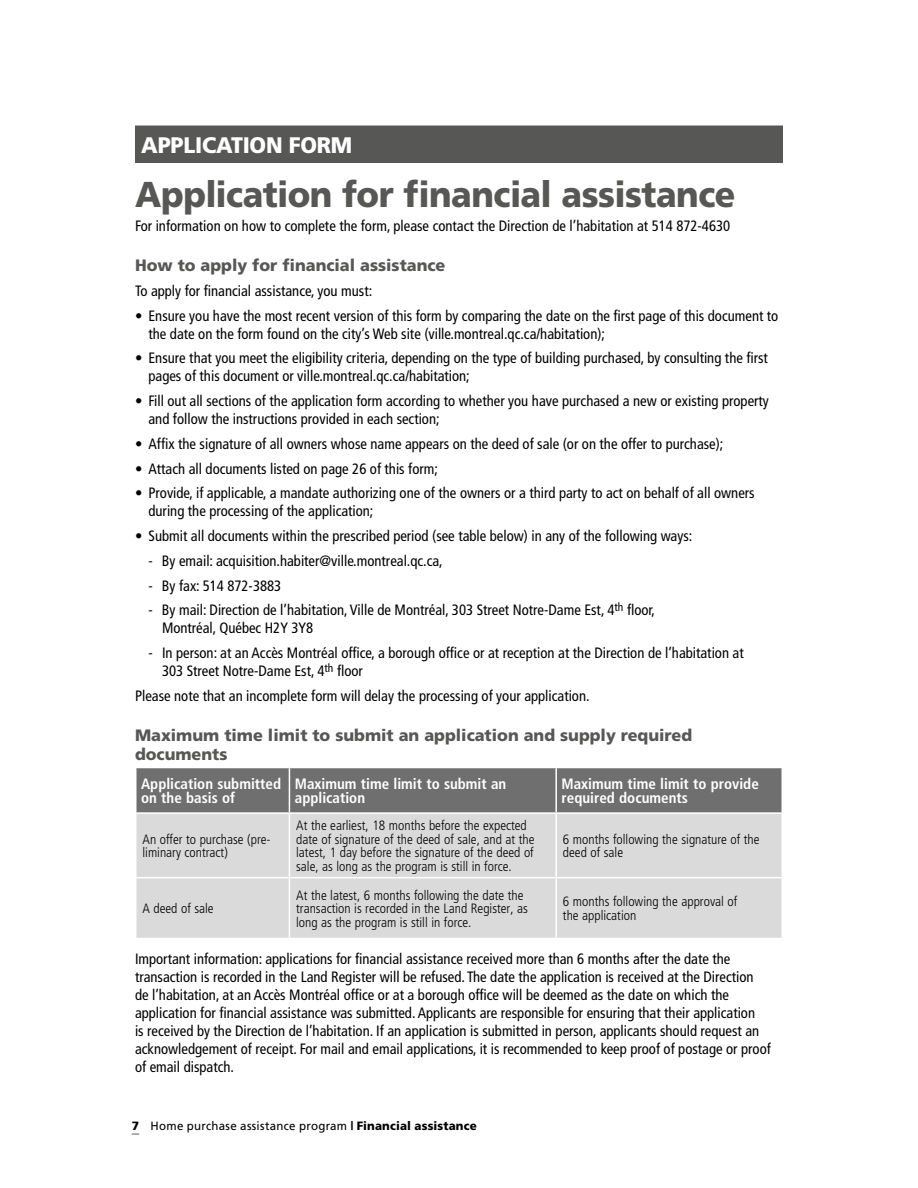
<style>
.page{position:relative;width:918px;height:1188px;background:#fff}
.page>*{position:absolute;margin:0;border:0;box-sizing:border-box;transform-origin:0 0}
.t1{font:900 36px "Frutiger";letter-spacing:-.015em;color:#575756;scale:.94 1}
.t2{font:900 22.5px "Frutiger";letter-spacing:-.01em;color:#fff;scale:.95 1}
.t3{font:900 16.5px/19.5px "Frutiger";color:#575756}
.t4{font:condensed 15px/18px "Frutiger";color:#000}
.t5{font:700 condensed 15px/13.5px "Frutiger";color:#fff}
.t6{font:300 condensed 13.5px/13.5px "Frutiger";color:#000}
.t7{font:12px "Frutiger";letter-spacing:.025em;color:#000;scale:.96 1}
.s1{font-weight:900}
</style>
<div class="page">
<svg style="left:132px;top:1133px;width:7px;height:2px"></svg>
<div style="left:135px;top:126px;width:648px;height:37px;background:#575756"></div>
<div style="left:136px;top:768px;width:646px;height:44px;background:#706f6f"></div>
<div style="left:136px;top:814px;width:646px;height:124px;background:#dadada"></div>
<hr style="left:289px;top:768px;width:1px;height:44px;background:#fff">
<hr style="left:555px;top:768px;width:2px;height:44px;background:#fff">
<hr style="left:289px;top:814px;width:1px;height:63px;background:#fff">
<hr style="left:555px;top:814px;width:2px;height:63px;background:#fff">
<hr style="left:135px;top:877px;width:154px;height:1px;background:#fff">
<hr style="left:289px;top:877px;width:267px;height:1px;background:#fff">
<hr style="left:289px;top:878px;width:1px;height:60px;background:#fff">
<hr style="left:556px;top:877px;width:227px;height:1px;background:#fff">
<hr style="left:555px;top:878px;width:2px;height:60px;background:#fff">
<h2 class="t2" style="left:141px;top:131px;width:224px">APPLICATION FORM</h2>
<h1 class="t1" style="left:135px;top:172px;width:640px">Application for financial assistance</h1>
<p class="t4" style="left:135px;top:217px;width:597px">For information on how to complete the form, please contact the Direction de l’habitation at 514 872-4630</p>
<p class="t3" style="left:135px;top:255px;width:312px">How to apply for financial assistance</p>
<p class="t4" style="left:135px;top:282px;width:239px">To apply for financial assistance, you must:</p>
<p class="t4" style="left:148px;top:306px;width:631px;text-indent:-13px">• Ensure you have the most recent version of this form by comparing the date on the first page of this document to the date on the form found on the city’s Web site (ville.montreal.qc.ca/habitation);</p>
<p class="t4" style="left:148px;top:349px;width:621px;text-indent:-13px">• Ensure that you meet the eligibility criteria, depending on the type of building purchased, by consulting the first pages of this document or ville.montreal.qc.ca/habitation;</p>
<p class="t4" style="left:148px;top:392px;width:622px;text-indent:-13px">• Fill out all sections of the application form according to whether you have purchased a new or existing property and follow the instructions provided in each section;</p>
<p class="t4" style="left:135px;top:435px;width:590px">• Affix the signature of all owners whose name appears on the deed of sale (or on the offer to purchase);</p>
<p class="t4" style="left:135px;top:459px;width:304px">• Attach all documents listed on page 26 of this form;</p>
<p class="t4" style="left:148px;top:484px;width:608px;text-indent:-13px">• Provide, if applicable, a mandate authorizing one of the owners or a third party to act on behalf of all owners during the processing of the application;</p>
<p class="t4" style="left:135px;top:527px;width:559px">• Submit all documents within the prescribed period (see table below) in any of the following ways:</p>
<p class="t4" style="left:148px;top:552px;width:296px">- By email: acquisition.habiter@ville.montreal.qc.ca,</p>
<p class="t4" style="left:148px;top:576px;width:134px">- By fax: 514 872-3883</p>
<p class="t4" style="left:162px;top:601px;width:495px;text-indent:-14px">- By mail: Direction de l’habitation, Ville de Montréal, 303 Street Notre-Dame Est, 4<sup>th</sup> floor,<br>Montréal, Québec H2Y 3Y8</p>
<p class="t4" style="left:162px;top:644px;width:583px;text-indent:-13px">- In person: at an Accès Montréal office, a borough office or at reception at the Direction de l’habitation at<br>303 Street Notre-Dame Est, 4<sup>th</sup> floor</p>
<p class="t4" style="left:135px;top:687px;width:456px">Please note that an incomplete form will delay the processing of your application.</p>
<p class="t3" style="left:135px;top:725px;width:559px">Maximum time limit to submit an application and supply required documents</p>
<p class="t5" style="left:141px;top:777px;width:141px">Application submitted on the basis of</p>
<p class="t5" style="left:295px;top:777px;width:213px">Maximum time limit to submit an application</p>
<p class="t5" style="left:562px;top:777px;width:199px">Maximum time limit to provide required documents</p>
<p class="t6" style="left:142px;top:832px;width:130px">An offer to purchase (pre&shy;liminary contract)</p>
<p class="t6" style="left:296px;top:819px;width:240px">At the earliest, 18 months before the expected date of signature of the deed of sale, and at the latest, 1 day before the signature of the deed of sale, as long as the program is still in force.</p>
<p class="t6" style="left:563px;top:832px;width:198px">6 months following the signature of the deed of sale</p>
<p class="t6" style="left:296px;top:888px;width:233px">At the latest, 6 months following the date the transaction is recorded in the Land Register, as long as the program is still in force.</p>
<p class="t6" style="left:563px;top:895px;width:176px">6 months following the approval of the application</p>
<p class="t4" style="left:135px;top:950px;width:637px">Important information: applications for financial assistance received more than 6 months after the date the transaction is recorded in the Land Register will be refused. The date the application is received at the Direction de l’habitation, at an Accès Montréal office or at a borough office will be deemed as the date on which the application for financial assistance was submitted. Applicants are responsible for ensuring that their application<br>is received by the Direction de l’habitation. If an application is submitted in person, applicants should request an acknowledgement of receipt. For mail and email applications, it is recommended to keep proof of postage or proof of email dispatch.</p>
<p class="t6" style="left:143px;top:902px;width:73px">A deed of sale</p>
<p class="t7" style="left:132px;top:1119px;width:361px"><span class="s1">7</span> Home purchase assistance program <span class="s1">| Financial assistance</span></p>
</div>
